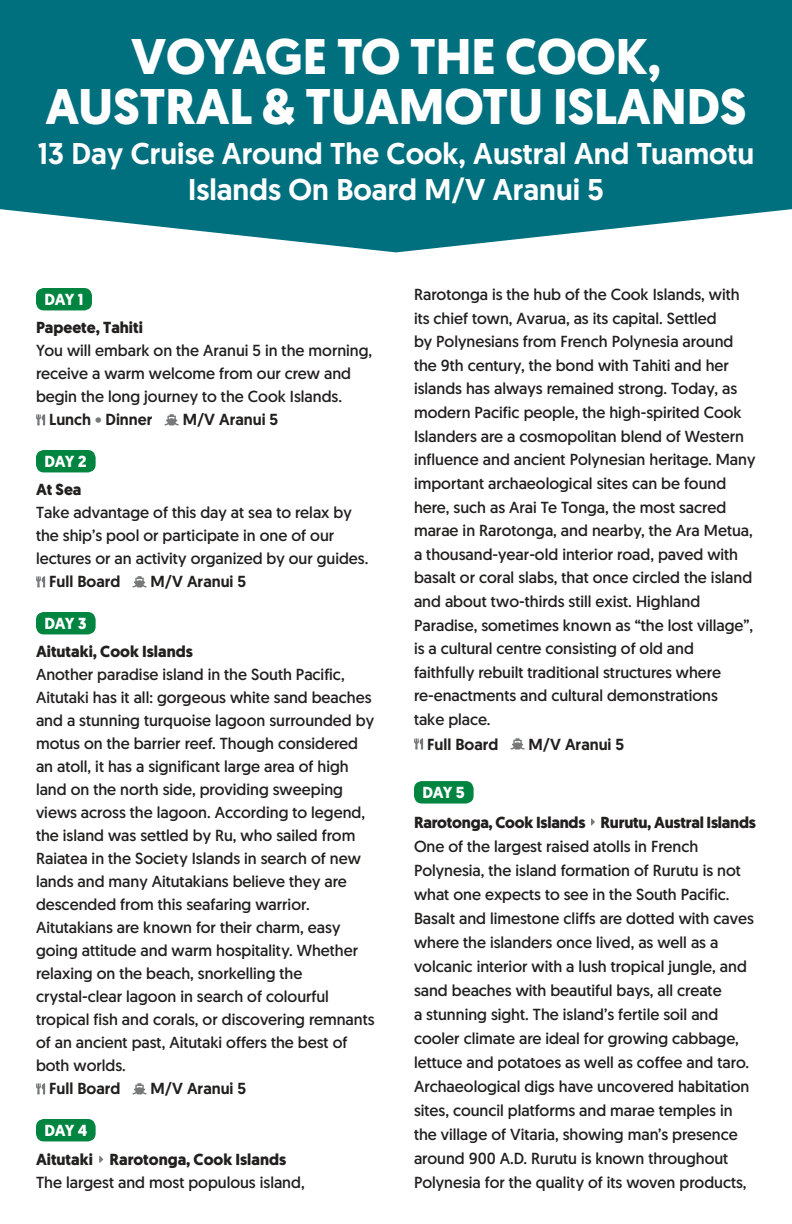
<style>
.page{position:relative;width:792px;height:1224px;background:#fff}
.page>*{position:absolute;margin:0;border:0;box-sizing:border-box;transform-origin:0 0}
.t1{font:700 50px/50px "Geomanist";color:#fff;text-align:center}
.t2{font:500 30px/36px "Geomanist";color:#fff;text-align:center}
.t3{font:16px/23px "Geomanist";color:#221f1f}
.t4{font:700 16px "Geomanist";color:#221f1f}
.t5{font:500 16px "Geomanist";color:#221f1f}
.t6{font:700 16px "Geomanist";letter-spacing:-.025em;color:#fff}
.s1{color:#76787a}
</style>
<div class="page">
<div style="left:36px;top:288px;width:56px;height:22px;background:#008541;border-radius:8px"></div>
<svg style="left:36px;top:414px;width:9px;height:11px"></svg>
<svg style="left:165px;top:414px;width:14px;height:11px"></svg>
<div style="left:36px;top:450px;width:60px;height:22px;background:#008541;border-radius:8px"></div>
<svg style="left:36px;top:576px;width:9px;height:11px"></svg>
<svg style="left:133px;top:576px;width:14px;height:11px"></svg>
<div style="left:36px;top:612px;width:60px;height:22px;background:#008541;border-radius:8px"></div>
<svg style="left:36px;top:1083px;width:9px;height:11px"></svg>
<svg style="left:133px;top:1083px;width:14px;height:11px"></svg>
<div style="left:36px;top:1119px;width:60px;height:22px;background:#008541;border-radius:8px"></div>
<svg style="left:99px;top:1156px;width:4px;height:7px"></svg>
<svg style="left:414px;top:738px;width:9px;height:12px"></svg>
<svg style="left:511px;top:738px;width:14px;height:12px"></svg>
<div style="left:414px;top:781px;width:60px;height:23px;background:#008541;border-radius:8px"></div>
<svg style="left:591px;top:818px;width:4px;height:8px"></svg>
<svg style="left:0;top:0;width:792px;height:252px;background:#157c88"></svg>
<h1 class="t1" style="left:45px;top:33px;width:703px">VOYAGE TO THE COOK,<br>AUSTRAL &amp; TUAMOTU ISLANDS</h1>
<h2 class="t2" style="left:38px;top:137px;width:718px">13 Day Cruise Around The Cook, Austral And Tuamotu<br>Islands On Board M/V Aranui 5</h2>
<p class="t6" style="left:44px;top:292px;width:41px">DAY 1</p>
<p class="t4" style="left:36px;top:320px;width:109px">Papeete, Tahiti</p>
<p class="t3" style="left:36px;top:340px;width:338px">You will embark on the Aranui 5 in the morning,</p>
<p class="t3" style="left:36px;top:363px;width:317px">receive a warm welcome from our crew and</p>
<p class="t3" style="left:36px;top:386px;width:308px">begin the long journey to the Cook Islands.</p>
<p class="t5" style="left:49px;top:413px;width:105px">Lunch <span class="s1">•</span> Dinner</p>
<p class="t5" style="left:183px;top:413px;width:97px">M/V Aranui 5</p>
<p class="t6" style="left:44px;top:454px;width:44px">DAY 2</p>
<p class="t4" style="left:36px;top:482px;width:47px">At Sea</p>
<p class="t3" style="left:36px;top:501px;width:334px">Take advantage of this day at sea to relax by the ship’s pool or participate in one of our lectures or an activity organized by our guides.</p>
<p class="t5" style="left:49px;top:575px;width:73px">Full Board</p>
<p class="t5" style="left:151px;top:575px;width:97px">M/V Aranui 5</p>
<p class="t6" style="left:44px;top:616px;width:44px">DAY 3</p>
<p class="t4" style="left:36px;top:644px;width:158px">Aitutaki, Cook Islands</p>
<p class="t3" style="left:36px;top:664px;width:340px">Another paradise island in the South Pacific, Aitutaki has it all: gorgeous white sand beaches and a stunning turquoise lagoon surrounded by motus on the barrier reef. Though considered an atoll, it has a significant large area of high land on the north side, providing sweeping views across the lagoon. According to legend, the island was settled by Ru, who sailed from Raiatea in the Society Islands in search of new lands and many Aitutakians believe they are descended from this seafaring warrior.<br>Aitutakians are known for their charm, easy going attitude and warm hospitality. Whether relaxing on the beach, snorkelling the crystal-clear lagoon in search of colourful tropical fish and corals, or discovering remnants of an ancient past, Aitutaki offers the best of both worlds.</p>
<p class="t5" style="left:49px;top:1082px;width:73px">Full Board</p>
<p class="t5" style="left:151px;top:1082px;width:97px">M/V Aranui 5</p>
<p class="t6" style="left:44px;top:1123px;width:45px">DAY 4</p>
<p class="t4" style="left:36px;top:1152px;width:252px">Aitutaki Rarotonga, Cook Islands</p>
<p class="t3" style="left:36px;top:1171px;width:270px">The largest and most populous island,</p>
<p class="t3" style="left:414px;top:283px;width:343px;line-height:23.6px">Rarotonga is the hub of the Cook Islands, with its chief town, Avarua, as its capital. Settled<br>by Polynesians from French Polynesia around the 9th century, the bond with Tahiti and her islands has always remained strong. Today, as modern Pacific people, the high-spirited Cook Islanders are a cosmopolitan blend of Western influence and ancient Polynesian heritage. Many important archaeological sites can be found here, such as Arai Te Tonga, the most sacred marae in Rarotonga, and nearby, the Ara Metua, a thousand-year-old interior road, paved with basalt or coral slabs, that once circled the island and about two-thirds still exist. Highland Paradise, sometimes known as “the lost village”, is a cultural centre consisting of old and faithfully rebuilt traditional structures where re-enactments and cultural demonstrations<br>take place.</p>
<p class="t5" style="left:427px;top:738px;width:73px">Full Board</p>
<p class="t5" style="left:529px;top:738px;width:97px">M/V Aranui 5</p>
<p class="t6" style="left:422px;top:785px;width:44px">DAY 5</p>
<p class="t4" style="left:414px;top:814px;width:343px">Rarotonga, Cook Islands Rurutu, Austral Islands</p>
<p class="t3" style="left:414px;top:835px;width:341px;line-height:24px">One of the largest raised atolls in French Polynesia, the island formation of Rurutu is not what one expects to see in the South Pacific.<br>Basalt and limestone cliffs are dotted with caves where the islanders once lived, as well as a volcanic interior with a lush tropical jungle, and sand beaches with beautiful bays, all create<br>a stunning sight. The island’s fertile soil and cooler climate are ideal for growing cabbage, lettuce and potatoes as well as coffee and taro.<br>Archaeological digs have uncovered habitation sites, council platforms and marae temples in the village of Vitaria, showing man’s presence around 900 A.D. Rurutu is known throughout Polynesia for the quality of its woven products,</p>
</div>
